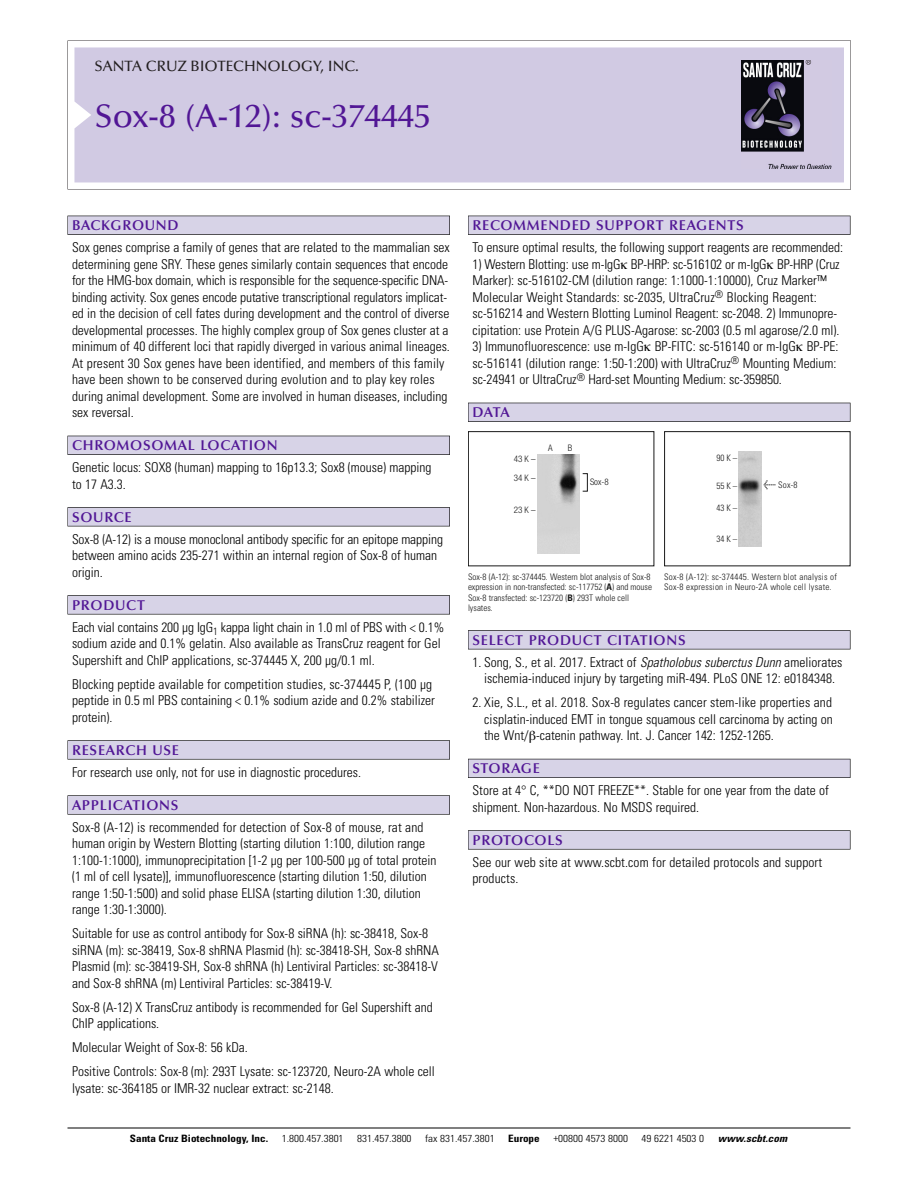
<style>
.page{position:relative;width:918px;height:1188px;background:#fff}
.page>*{position:absolute;margin:0;border:0;box-sizing:border-box;transform-origin:0 0}
.t1{font:500 33px "Optima";color:#511695}
.t2{font:500 15px "Optima";color:#231f20}
.t3{font:600 14.25px "Optima";letter-spacing:.05em;color:#511695}
.t4{font:300 condensed 13.5px/16.5px "Univers";color:#000}
.t5{font:300 condensed 10.2px "Univers";color:#000;scale:1.1 1}
.t6{font:700 condensed 10.2px "Univers";color:#000;scale:1.1 1}
.t7{font:italic 700 condensed 10.2px "Univers";letter-spacing:.005em;color:#000;scale:1.1 1}
.t8{font:9px/10.5px "Univers Condensed Light+CETORW";color:#191919}
.t9{font:9px/10.5px "Univers Condensed Light+NMBCTU";letter-spacing:.025em;color:#191919}
.t10{font:9px/19.5px "Helvetica Neue Light Cond+SGPLOQ";color:#191919}
.s1{font-family:"Meta Plus Book Roman+QYRCZH";font-size:10.5px}
.s2{font-family:"Univers Condensed Bold+SHRIFO"}
.s3{font-style:italic}
</style>
<div class="page">
<svg style="left:68px;top:40px;width:783px;height:149px"></svg>
<div style="left:74px;top:47px;width:770px;height:135px;background:#d1cae3"></div>
<img style="left:741px;top:60px;width:90px;height:108px">
<div style="left:68px;top:216px;width:382px;height:19px;background:#525155"></div>
<div style="left:68px;top:216px;width:381px;height:18px;background:#d7d3e7"></div>
<div style="left:68px;top:436px;width:382px;height:19px;background:#515055"></div>
<div style="left:68px;top:436px;width:381px;height:18px;background:#d7d3e7"></div>
<div style="left:68px;top:507px;width:382px;height:19px;background:#545357"></div>
<div style="left:68px;top:508px;width:381px;height:18px;background:#d7d3e7"></div>
<div style="left:68px;top:595px;width:382px;height:19px;background:#575759"></div>
<div style="left:68px;top:596px;width:381px;height:18px;background:#d7d3e7"></div>
<svg style="left:68px;top:740px;width:382px;height:20px"></svg>
<div style="left:68px;top:741px;width:381px;height:18px;background:#d7d3e7"></div>
<div style="left:68px;top:795px;width:382px;height:20px;background:#626263"></div>
<div style="left:68px;top:796px;width:381px;height:18px;background:#d7d3e7"></div>
<div style="left:468px;top:216px;width:382px;height:19px;background:#525155"></div>
<div style="left:468px;top:216px;width:382px;height:18px;background:#d7d3e7"></div>
<div style="left:468px;top:403px;width:382px;height:19px;background:#515055"></div>
<div style="left:468px;top:403px;width:382px;height:18px;background:#d7d3e7"></div>
<div style="left:468px;top:630px;width:382px;height:19px;background:#545357"></div>
<div style="left:468px;top:631px;width:382px;height:18px;background:#d7d3e7"></div>
<div style="left:468px;top:759px;width:382px;height:19px;background:#54535a"></div>
<div style="left:468px;top:759px;width:382px;height:18px;background:#d7d3e7"></div>
<svg style="left:468px;top:830px;width:382px;height:20px"></svg>
<div style="left:468px;top:831px;width:382px;height:18px;background:#d7d3e7"></div>
<hr style="left:68px;top:1128px;width:782px;height:1px;background:#000">
<div style="left:468px;top:431px;width:186px;height:135px;border:1px solid #191919"></div>
<img style="left:538px;top:455px;width:42px;height:99px">
<div style="left:664px;top:431px;width:186px;height:135px;border:1px solid #191919"></div>
<img style="left:738px;top:451px;width:23px;height:95px">
<p class="t2" style="left:94px;top:61px;width:266px">SANTA CRUZ BIOTECHNOLOGY, INC.</p>
<h1 class="t1" style="left:94px;top:103px;width:338px">Sox-8 (A-12): sc-374445</h1>
<p class="t3" style="left:72px;top:219px;width:108px">BACKGROUND</p>
<p class="t4" style="left:72px;top:240px;width:379px">Sox genes comprise a family of genes that are related to the mammalian sex determining gene SRY. These genes similarly contain sequences that encode for the HMG-box domain, which is responsible for the sequence-specific DNA&shy;binding activity. Sox genes encode putative transcriptional regulators implicat&shy;ed in the decision of cell fates during development and the control of diverse developmental processes. The highly complex group of Sox genes cluster at a minimum of 40 different loci that rapidly diverged in various animal lineages.<br>At present 30 Sox genes have been identified, and members of this family have been shown to be conserved during evolution and to play key roles during animal development. Some are involved in human diseases, including sex reversal.</p>
<p class="t3" style="left:72px;top:440px;width:207px">CHROMOSOMAL LOCATION</p>
<p class="t4" style="left:72px;top:460px;width:361px">Genetic locus: SOX8 (human) mapping to 16p13.3; Sox8 (mouse) mapping to 17 A3.3.</p>
<p class="t3" style="left:72px;top:511px;width:61px">SOURCE</p>
<p class="t4" style="left:72px;top:532px;width:372px">Sox-8 (A-12) is a mouse monoclonal antibody specific for an epitope mapping between amino acids 235-271 within an internal region of Sox-8 of human origin.</p>
<p class="t3" style="left:72px;top:599px;width:74px">PRODUCT</p>
<p class="t4" style="left:72px;top:620px;width:374px">Each vial contains 200 µg IgG<sub>1</sub> kappa light chain in 1.0 ml of PBS with &lt; 0.1% sodium azide and 0.1% gelatin. Also available as TransCruz reagent for Gel<br>Supershift and ChIP applications, sc-374445 X, 200 µg/0.1 ml.</p>
<p class="t4" style="left:72px;top:677px;width:364px">Blocking peptide available for competition studies, sc-374445 P, (100 µg peptide in 0.5 ml PBS containing &lt; 0.1% sodium azide and 0.2% stabilizer protein).</p>
<p class="t3" style="left:72px;top:744px;width:109px">RESEARCH USE</p>
<p class="t4" style="left:72px;top:765px;width:290px">For research use only, not for use in diagnostic procedures.</p>
<p class="t3" style="left:72px;top:799px;width:108px">APPLICATIONS</p>
<p class="t4" style="left:72px;top:820px;width:366px">Sox-8 (A-12) is recommended for detection of Sox-8 of mouse, rat and human origin by Western Blotting (starting dilution 1:100, dilution range 1:100-1:1000), immunoprecipitation [1-2 µg per 100-500 µg of total protein (1 ml of cell lysate)], immunofluorescence (starting dilution 1:50, dilution range 1:50-1:500) and solid phase ELISA (starting dilution 1:30, dilution range 1:30-1:3000).</p>
<p class="t4" style="left:72px;top:926px;width:368px">Suitable for use as control antibody for Sox-8 siRNA (h): sc-38418, Sox-8 siRNA (m): sc-38419, Sox-8 shRNA Plasmid (h): sc-38418-SH, Sox-8 shRNA Plasmid (m): sc-38419-SH, Sox-8 shRNA (h) Lentiviral Particles: sc-38418-V and Sox-8 shRNA (m) Lentiviral Particles: sc-38419-V.</p>
<p class="t4" style="left:72px;top:1000px;width:362px">Sox-8 (A-12) X TransCruz antibody is recommended for Gel Supershift and<br>ChIP applications.</p>
<p class="t4" style="left:72px;top:1037px;width:364px;line-height:24px">Molecular Weight of Sox-8: 56 kDa.<br>Positive Controls: Sox-8 (m): 293T Lysate: sc-123720, Neuro-2A whole cell</p>
<p class="t4" style="left:72px;top:1081px;width:263px">lysate: sc-364185 or IMR-32 nuclear extract: sc-2148.</p>
<p class="t3" style="left:473px;top:219px;width:273px">RECOMMENDED SUPPORT REAGENTS</p>
<p class="t4" style="left:473px;top:240px;width:372px">To ensure optimal results, the following support reagents are recommended:</p>
<p class="t4" style="left:473px;top:257px;width:369px">1) Western Blotting: use m-IgG BP-HRP: sc-516102 or m-IgG BP-HRP (Cruz Marker): sc-516102-CM (dilution range: 1:1000-1:10000), Cruz Marker™ Molecular Weight Standards: sc-2035, UltraCruz<sup>®</sup> Blocking Reagent: sc-516214 and Western Blotting Luminol Reagent: sc-2048. 2) Immunopre&shy;cipitation: use Protein A/G PLUS-Agarose: sc-2003 (0.5 ml agarose/2.0 ml).</p>
<p class="t4" style="left:473px;top:339px;width:368px">3) Immunofluorescence: use m-IgG BP-FITC: sc-516140 or m-IgG BP-PE: sc-516141 (dilution range: 1:50-1:200) with UltraCruz<sup>®</sup> Mounting Medium: sc-24941 or UltraCruz<sup>®</sup> Hard-set Mounting Medium: sc-359850.</p>
<p class="t3" style="left:473px;top:407px;width:39px">DATA</p>
<p class="t10" style="left:548px;top:439px;width:6px">A</p>
<p class="t10" style="left:568px;top:439px;width:6px">B</p>
<p class="t10" style="left:514px;top:449px;width:23px">43K–<br>34K–</p>
<p class="t10" style="left:514px;top:501px;width:23px">23K–</p>
<p class="t10" style="left:590px;top:473px;width:20px">Sox-8</p>
<p class="t9" style="left:716px;top:453px;width:22px">90K–</p>
<p class="t9" style="left:716px;top:481px;width:22px">55K–</p>
<p class="t9" style="left:716px;top:504px;width:22px">43K–</p>
<p class="t9" style="left:716px;top:534px;width:22px">34K–</p>
<p class="t9" style="left:763px;top:481px;width:36px"><span class="s1">&lt;</span> Sox-8</p>
<p class="t8" style="left:468px;top:572px;width:186px">Sox-8 (A-12): sc-374445. Western blot analysis of Sox-8 expression in non-transfected: sc-117752 (<span class="s2">A</span>) and mouse Sox-8 transfected: sc-123720 (<span class="s2">B</span>) 293T whole cell lysates.</p>
<p class="t9" style="left:664px;top:572px;width:174px">Sox-8 (A-12): sc-374445. Western blot analysis of<br>Sox-8 expression in Neuro-2A whole cell lysate.</p>
<p class="t3" style="left:473px;top:634px;width:215px">SELECT PRODUCT CITATIONS</p>
<p class="t4" style="left:473px;top:655px;width:372px;text-align:center">1. Song, S., et al. 2017. Extract of <span class="s3">Spatholobus suberctus Dunn</span> ameliorates ischemia-induced injury by targeting miR-494. PLoS ONE 12: e0184348.</p>
<p class="t4" style="left:484px;top:695px;width:350px;text-align:justify;text-indent:-12px">2. Xie, S.L., et al. 2018. Sox-8 regulates cancer stem-like properties and cisplatin-induced EMT in tongue squamous cell carcinoma by acting on the Wnt/ -catenin pathway. Int. J. Cancer 142: 1252-1265.</p>
<p class="t3" style="left:473px;top:763px;width:69px">STORAGE</p>
<p class="t4" style="left:473px;top:783px;width:358px">Store at 4° C, **DO NOT FREEZE**. Stable for one year from the date of shipment. Non-hazardous. No MSDS required.</p>
<p class="t3" style="left:473px;top:834px;width:92px">PROTOCOLS</p>
<p class="t4" style="left:473px;top:855px;width:351px">See our web site at www.scbt.com for detailed protocols and support products.</p>
<p class="t6" style="left:130px;top:1135px;width:127px">Santa Cruz Biotechnology, Inc.</p>
<p class="t5" style="left:282px;top:1135px;width:58px">1.800.457.3801</p>
<p class="t5" style="left:357px;top:1135px;width:51px">831.457.3800</p>
<p class="t5" style="left:425px;top:1135px;width:65px">fax 831.457.3801</p>
<p class="t6" style="left:508px;top:1135px;width:30px">Europe</p>
<p class="t5" style="left:553px;top:1135px;width:69px">+00800 4573 8000</p>
<p class="t5" style="left:642px;top:1135px;width:58px">49 6221 4503 0</p>
<p class="t7" style="left:718px;top:1135px;width:64px">www.scbt.com</p>
</div>
